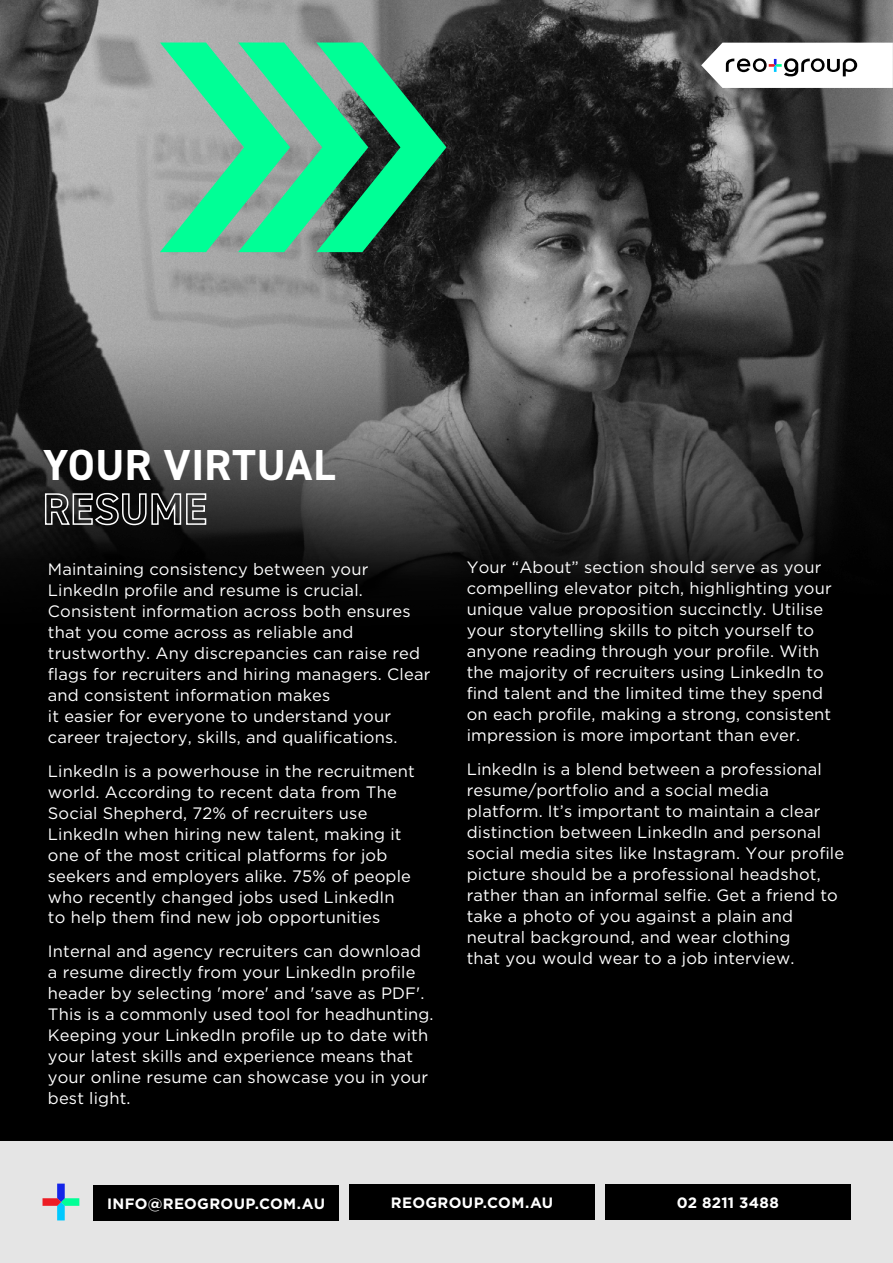
<style>
.page{position:relative;width:893px;height:1263px;background:#000}
.page>*{position:absolute;margin:0;border:0;box-sizing:border-box;transform-origin:0 0}
.t1{font:700 43.5px "DIN2014";letter-spacing:.01em;color:#fff}
.t2{font:16.5px/21px "Gotham HTF";letter-spacing:.01em;color:#fff}
.t3{font:700 15px "Gotham";letter-spacing:.02em;color:#fff}
</style>
<div class="page">
<svg style="left:0;top:0;width:893px;height:587px"></svg>
<svg style="left:44px;top:492px;width:163px;height:34px"></svg>
<svg style="left:160px;top:43px;width:286px;height:209px;background:#3db885"></svg>
<svg style="left:701px;top:43px;width:192px;height:45px;background:#ddd"></svg>
<div style="left:0;top:1141px;width:893px;height:122px;background:#e5e5e5"></div>
<div style="left:94px;top:1184px;width:245px;height:36px;background:#000"></div>
<div style="left:349px;top:1183px;width:246px;height:36px;background:#000"></div>
<div style="left:605px;top:1183px;width:245px;height:36px;background:#000"></div>
<svg style="left:43px;top:1183px;width:36px;height:37px"></svg>
<h1 class="t1" style="left:43px;top:436px;width:294px">YOUR VIRTUAL</h1>
<p class="t2" style="left:48px;top:559px;width:384px">Maintaining consistency between your LinkedIn profile and resume is crucial.<br>Consistent information across both ensures that you come across as reliable and trustworthy. Any discrepancies can raise red flags for recruiters and hiring managers. Clear and consistent information makes<br>it easier for everyone to understand your career trajectory, skills, and qualifications.</p>
<p class="t2" style="left:48px;top:760px;width:368px">LinkedIn is a powerhouse in the recruitment world. According to recent data from The Social Shepherd, 72% of recruiters use LinkedIn when hiring new talent, making it one of the most critical platforms for job seekers and employers alike. 75% of people who recently changed jobs used LinkedIn to help them find new job opportunities</p>
<p class="t2" style="left:48px;top:940px;width:387px">Internal and agency recruiters can download a resume directly from your LinkedIn profile header by selecting 'more' and 'save as PDF'.<br>This is a commonly used tool for headhunting.<br>Keeping your LinkedIn profile up to date with your latest skills and experience means that your online resume can showcase you in your best light.</p>
<p class="t2" style="left:467px;top:557px;width:367px">Your “About” section should serve as your compelling elevator pitch, highlighting your unique value proposition succinctly. Utilise your storytelling skills to pitch yourself to anyone reading through your profile. With the majority of recruiters using LinkedIn to find talent and the limited time they spend on each profile, making a strong, consistent impression is more important than ever.</p>
<p class="t2" style="left:467px;top:758px;width:379px">LinkedIn is a blend between a professional resume/portfolio and a social media platform. It’s important to maintain a clear distinction between LinkedIn and personal social media sites like Instagram. Your profile picture should be a professional headshot, rather than an informal selfie. Get a friend to take a photo of you against a plain and neutral background, and wear clothing<br>that you would wear to a job interview.</p>
<p class="t3" style="left:107px;top:1194px;width:219px">INFO@REOGROUP.COM.AU</p>
<p class="t3" style="left:391px;top:1193px;width:164px">REOGROUP.COM.AU</p>
<p class="t3" style="left:677px;top:1193px;width:103px">02 8211 3488</p>
</div>
